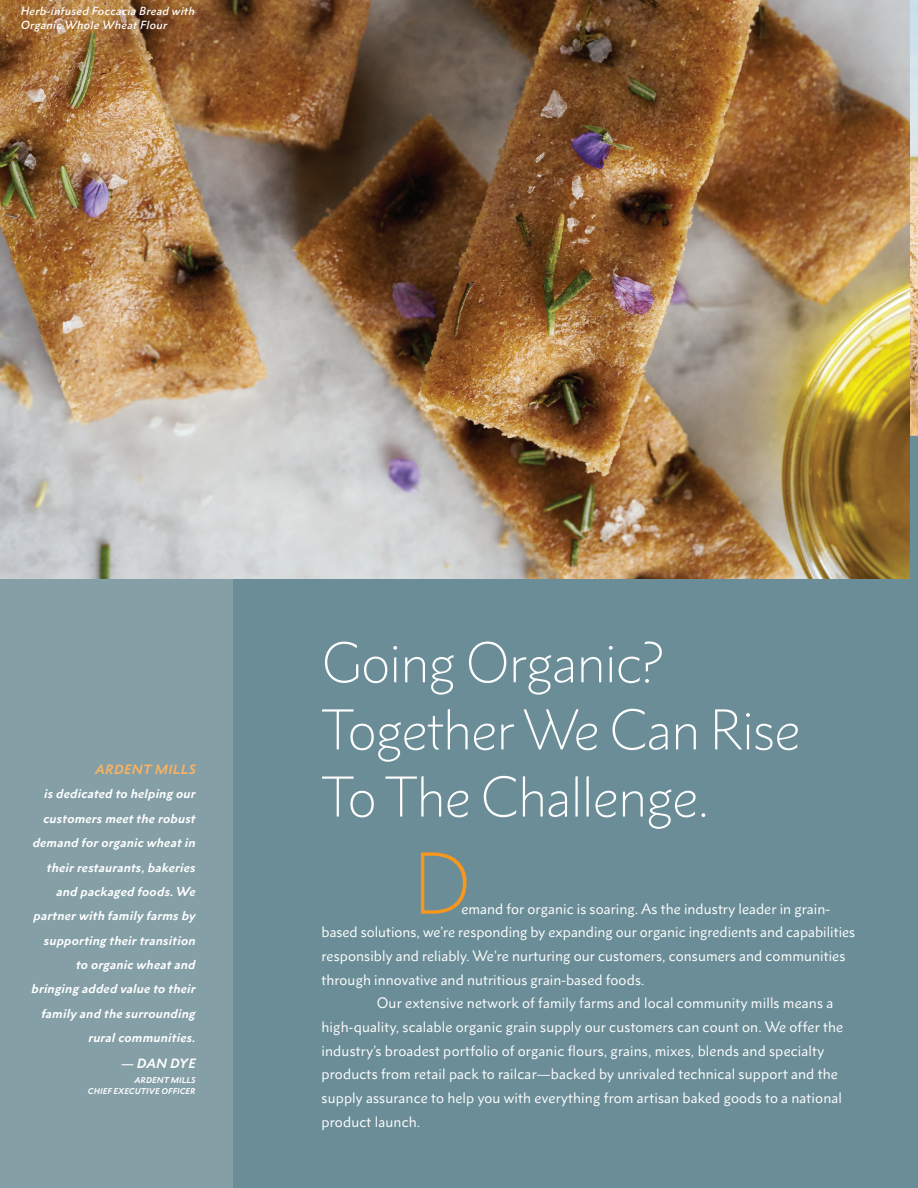
<style>
.page{position:relative;width:918px;height:1188px;background:#6b8d97}
.page>*{position:absolute;margin:0;border:0;box-sizing:border-box;transform-origin:0 0}
.t1{font:300 79.35px "Metro Nova Pro";color:#f7971d}
.t2{font:300 51.9px/67.1px "Metro Nova Pro";letter-spacing:-.02em;color:#fff}
.t3{font:13.8px "Metro Nova Pro";letter-spacing:.01em;color:#fff}
.t4{font:italic 700 12.15px "Metro Nova Pro";letter-spacing:.04em;color:#fbb35f}
.t5{font:italic 700 12.15px "Metro Nova Pro";letter-spacing:.015em;color:#fff}
.t6{font:italic 700 11.85px/24.3px "Metro Nova Pro";letter-spacing:.02em;color:#fff;text-align:right}
.t7{font:italic 500 10.65px/13.8px "Metro Nova Pro";letter-spacing:.03em;color:#fff}
.t8{font:italic 700 7.65px/10.6px "Metro Nova Pro";letter-spacing:.02em;color:#fff;text-align:right}
</style>
<div class="page">
<img style="left:910px;top:0;width:8px;height:436px">
<div style="left:0;top:543px;width:232px;height:645px;background:#859fa7"></div>
<img style="left:0;top:0;width:910px;height:578px">
<p class="t7" style="left:21px;top:4px;width:175px">Herb-infused Foccacia Bread with<br>Organic Whole Wheat Flour</p>
<p class="t4" style="left:95px;top:762px;width:102px">ARDENT MILLS</p>
<p class="t6" style="left:31px;top:782px;width:166px">is dedicated to helping our customers meet the robust demand for organic wheat in their restaurants, bakeries and packaged foods. We partner with family farms by supporting their transition to organic wheat and bringing added value to their family and the surrounding rural communities.</p>
<p class="t5" style="left:121px;top:1056px;width:76px">— DAN DYE</p>
<p class="t8" style="left:88px;top:1075px;width:109px">ARDENT MILLS<br>CHIEF EXECUTIVE OFFICER</p>
<h2 class="t2" style="left:322px;top:629px;width:481px">Going Organic?<br>Together We Can Rise<br>To The Challenge.</h2>
<h1 class="t1" style="left:412px;top:835px;width:61px">D</h1>
<p class="t3" style="left:461px;top:900px;width:370px">emand for organic is soaring. As the industry leader in grain-</p>
<p class="t3" style="left:322px;top:923px;width:535px">based solutions, we’re responding by expanding our organic ingredients and capabilities</p>
<p class="t3" style="left:322px;top:947px;width:525px">responsibly and reliably. We’re nurturing our customers, consumers and communities</p>
<p class="t3" style="left:322px;top:971px;width:324px">through innovative and nutritious grain-based foods.</p>
<p class="t3" style="left:377px;top:994px;width:458px">Our extensive network of family farms and local community mills means a</p>
<p class="t3" style="left:322px;top:1018px;width:523px">high-quality, scalable organic grain supply our customers can count on. We offer the</p>
<p class="t3" style="left:322px;top:1042px;width:504px">industry’s broadest portfolio of organic flours, grains, mixes, blends and specialty</p>
<p class="t3" style="left:322px;top:1065px;width:518px">products from retail pack to railcar—backed by unrivaled technical support and the</p>
<p class="t3" style="left:322px;top:1089px;width:522px">supply assurance to help you with everything from artisan baked goods to a national</p>
<p class="t3" style="left:322px;top:1113px;width:100px">product launch.</p>
</div>
